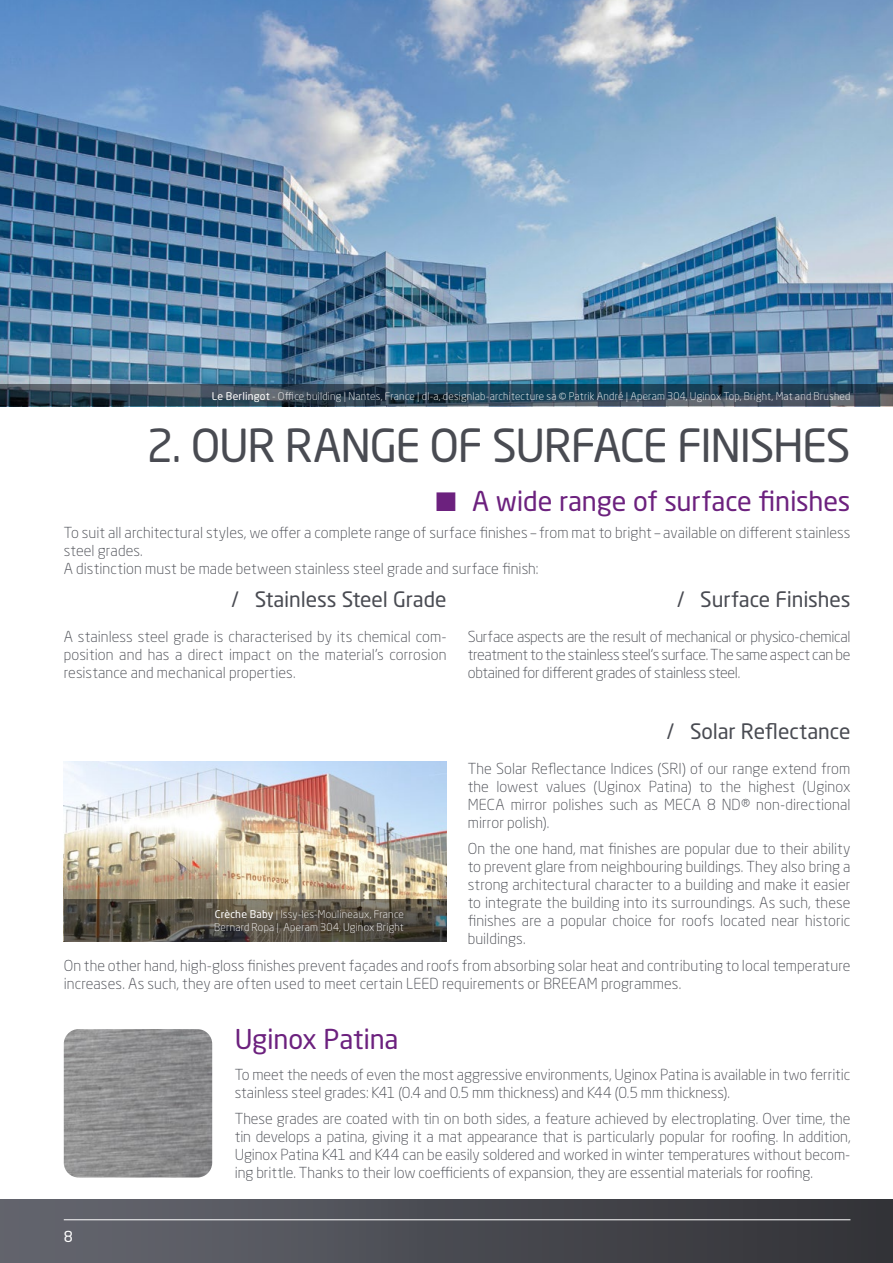
<style>
.page{position:relative;width:893px;height:1263px;background:#fff}
.page>*{position:absolute;margin:0;border:0;box-sizing:border-box;transform-origin:0 0}
.t1{font:45px "Neo Sans Pro";letter-spacing:-.03em;color:#494b52}
.t2{font:27px "Neo Sans Pro";letter-spacing:-.01em;color:#6c217e}
.t3{font:21px "Neo Sans Pro";letter-spacing:-.005em;color:#494b52}
.t4{font:300 15px/18px "Neo Sans Pro";color:#494b52;text-align:justify}
.t5{font:15px "Neo Sans Pro";color:#fff}
.t6{font:300 10.5px/12.6px "Neo Sans Pro";letter-spacing:.02em;color:#fff}
.s1{font-weight:400}
</style>
<div class="page">
<div style="left:0;top:1199px;width:893px;height:64px;background:linear-gradient(to right,#656770,#313136)"></div>
<hr style="left:64px;top:1219px;width:786px;height:1px;background:#fff">
<img style="left:64px;top:1029px;width:148px;height:148px">
<img style="left:0;top:0;width:893px;height:385px">
<svg style="left:0;top:385px;width:893px;height:21px;background:#304656"></svg>
<img style="left:64px;top:761px;width:382px;height:138px">
<svg style="left:64px;top:899px;width:382px;height:42px;background:#524d42"></svg>
<p class="t6" style="left:212px;top:389px;width:640px"><span class="s1">Le Berlingot</span> - Office building | Nantes, France | dl-a, designlab-architecture sa © Patrik André | Aperam 304, Uginox Top, Bright, Mat and Brushed</p>
<h1 class="t1" style="left:146px;top:418px;width:705px">2. OUR RANGE OF SURFACE FINISHES</h1>
<h2 class="t2" style="left:436px;top:485px;width:416px">■ A wide range of surface finishes</h2>
<p class="t4" style="left:64px;top:523px;width:788px;text-align:left">To suit all architectural styles, we offer a complete range of surface finishes – from mat to bright – available on different stainless steel grades.<br>A distinction must be made between stainless steel grade and surface finish:</p>
<h3 class="t3" style="left:231px;top:587px;width:216px">/ Stainless Steel Grade</h3>
<p class="t4" style="left:64px;top:628px;width:384px">A stainless steel grade is characterised by its chemical com&shy;position and has a direct impact on the material’s corrosion resistance and mechanical properties.</p>
<h3 class="t3" style="left:677px;top:587px;width:175px">/ Surface Finishes</h3>
<p class="t4" style="left:468px;top:628px;width:384px">Surface aspects are the result of mechanical or physico-chemical treatment to the stainless steel’s surface. The same aspect can be obtained for different grades of stainless steel.</p>
<h3 class="t3" style="left:667px;top:718px;width:185px">/ Solar Reflectance</h3>
<p class="t4" style="left:468px;top:759px;width:384px">The Solar Reflectance Indices (SRI) of our range extend from the lowest values (Uginox Patina) to the highest (Uginox MECA mirror polishes such as MECA 8 ND® non-directional mirror polish).</p>
<p class="t4" style="left:468px;top:840px;width:384px">On the one hand, mat finishes are popular due to their ability to prevent glare from neighbouring buildings. They also bring a strong architectural character to a building and make it easier to integrate the building into its surroundings. As such, these finishes are a popular choice for roofs located near historic buildings.</p>
<p class="t4" style="left:64px;top:956px;width:788px">On the other hand, high-gloss finishes prevent façades and roofs from absorbing solar heat and contributing to local temperature increases. As such, they are often used to meet certain LEED requirements or BREEAM programmes.</p>
<h2 class="t2" style="left:235px;top:1022px;width:165px">Uginox Patina</h2>
<p class="t4" style="left:235px;top:1065px;width:617px">To meet the needs of even the most aggressive environments, Uginox Patina is available in two ferritic stainless steel grades: K41 (0.4 and 0.5 mm thickness) and K44 (0.5 mm thickness).</p>
<p class="t4" style="left:235px;top:1110px;width:617px">These grades are coated with tin on both sides, a feature achieved by electroplating. Over time, the tin develops a patina, giving it a mat appearance that is particularly popular for roofing. In addition, Uginox Patina K41 and K44 can be easily soldered and worked in winter temperatures without becom&shy;ing brittle. Thanks to their low coefficients of expansion, they are essential materials for roofing.</p>
<p class="t6" style="left:214px;top:908px;width:191px"><span class="s1">Crèche Baby</span> | Issy-les-Moulineaux, France<br>Bernard Ropa | Aperam 304, Uginox Bright</p>
<p class="t5" style="left:64px;top:1227px;width:11px">8</p>
</div>
